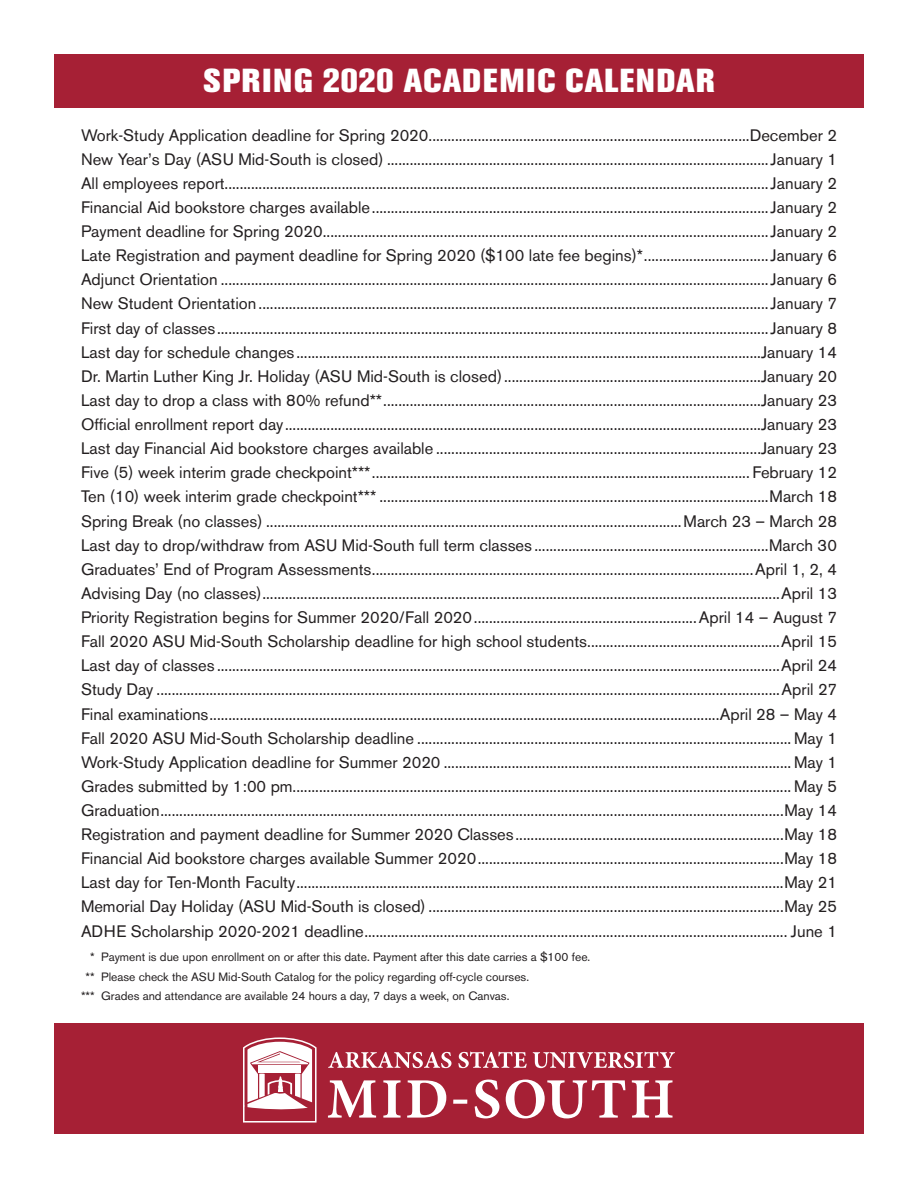
<style>
.page{position:relative;width:918px;height:1188px;background:#fff}
.page>*{position:absolute;margin:0;border:0;box-sizing:border-box;transform-origin:0 0}
.t1{font:800 33px "Akzidenz Grotesk BE";letter-spacing:.04em;color:#fff}
.t2{font:16.5px "Akzidenz Grotesk BE";color:#231f20}
.t3{font:12px "Akzidenz Grotesk BE";color:#231f20}
</style>
<div class="page">
<div style="left:54px;top:54px;width:810px;height:54px;background:#a62035"></div>
<div style="left:54px;top:1024px;width:810px;height:110px;background:#a62035"></div>
<svg style="left:328px;top:1052px;width:123px;height:16px"></svg>
<svg style="left:458px;top:1052px;width:69px;height:16px"></svg>
<svg style="left:533px;top:1052px;width:142px;height:16px"></svg>
<svg style="left:328px;top:1080px;width:48px;height:38px"></svg>
<svg style="left:383px;top:1080px;width:18px;height:38px"></svg>
<svg style="left:407px;top:1080px;width:39px;height:38px"></svg>
<svg style="left:453px;top:1100px;width:14px;height:4px"></svg>
<svg style="left:475px;top:1080px;width:24px;height:38px"></svg>
<svg style="left:632px;top:1080px;width:41px;height:38px"></svg>
<svg style="left:506px;top:1080px;width:119px;height:38px"></svg>
<svg style="left:243px;top:1037px;width:74px;height:86px"></svg>
<p class="t1" style="left:203px;top:62px;width:513px">SPRING 2020 ACADEMIC CALENDAR</p>
<p class="t2" style="left:81px;top:125px;width:758px">Work-Study Application deadline for Spring 2020.....................................................................................December 2</p>
<p class="t2" style="left:81px;top:149px;width:758px">New Year’s Day (ASU Mid-South is closed) .....................................................................................................January 1</p>
<p class="t2" style="left:81px;top:173px;width:758px">All employees report................................................................................................................................................January 2</p>
<p class="t2" style="left:81px;top:197px;width:758px">Financial Aid bookstore charges available.........................................................................................................January 2</p>
<p class="t2" style="left:81px;top:222px;width:758px">Payment deadline for Spring 2020......................................................................................................................January 2</p>
<p class="t2" style="left:81px;top:246px;width:758px">Late Registration and payment deadline for Spring 2020 ($100 late fee begins)*.................................January 6</p>
<p class="t2" style="left:81px;top:270px;width:758px">Adjunct Orientation .................................................................................................................................................January 6</p>
<p class="t2" style="left:81px;top:294px;width:758px">New Student Orientation .......................................................................................................................................January 7</p>
<p class="t2" style="left:81px;top:318px;width:758px">First day of classes..................................................................................................................................................January 8</p>
<p class="t2" style="left:81px;top:342px;width:758px">Last day for schedule changes...........................................................................................................................January 14</p>
<p class="t2" style="left:81px;top:366px;width:758px">Dr. Martin Luther King Jr. Holiday (ASU Mid-South is closed)....................................................................January 20</p>
<p class="t2" style="left:81px;top:390px;width:758px">Last day to drop a class with 80% refund**....................................................................................................January 23</p>
<p class="t2" style="left:81px;top:414px;width:758px">Official enrollment report day..............................................................................................................................January 23</p>
<p class="t2" style="left:81px;top:439px;width:758px">Last day Financial Aid bookstore charges available ......................................................................................January 23</p>
<p class="t2" style="left:81px;top:463px;width:758px">Five (5) week interim grade checkpoint***.................................................................................................... February 12</p>
<p class="t2" style="left:81px;top:487px;width:758px">Ten (10) week interim grade checkpoint*** .......................................................................................................March 18</p>
<p class="t2" style="left:81px;top:511px;width:758px">Spring Break (no classes) ..............................................................................................................March 23 – March 28</p>
<p class="t2" style="left:81px;top:535px;width:758px">Last day to drop/withdraw from ASU Mid-South full term classes ..............................................................March 30</p>
<p class="t2" style="left:81px;top:559px;width:758px">Graduates’ End of Program Assessments.....................................................................................................April 1, 2, 4</p>
<p class="t2" style="left:81px;top:583px;width:758px">Advising Day (no classes).........................................................................................................................................April 13</p>
<p class="t2" style="left:81px;top:607px;width:758px">Priority Registration begins for Summer 2020/Fall 2020...........................................................April 14 – August 7</p>
<p class="t2" style="left:81px;top:632px;width:758px">Fall 2020 ASU Mid-South Scholarship deadline for high school students...................................................April 15</p>
<p class="t2" style="left:81px;top:656px;width:758px">Last day of classes .....................................................................................................................................................April 24</p>
<p class="t2" style="left:81px;top:680px;width:758px">Study Day .....................................................................................................................................................................April 27</p>
<p class="t2" style="left:81px;top:704px;width:758px">Final examinations.......................................................................................................................................April 28 – May 4</p>
<p class="t2" style="left:81px;top:728px;width:758px">Fall 2020 ASU Mid-South Scholarship deadline ................................................................................................... May 1</p>
<p class="t2" style="left:81px;top:752px;width:758px">Work-Study Application deadline for Summer 2020 ............................................................................................ May 1</p>
<p class="t2" style="left:81px;top:776px;width:758px">Grades submitted by 1:00 pm.................................................................................................................................... May 5</p>
<p class="t2" style="left:81px;top:800px;width:758px">Graduation.....................................................................................................................................................................May 14</p>
<p class="t2" style="left:81px;top:825px;width:758px">Registration and payment deadline for Summer 2020 Classes.......................................................................May 18</p>
<p class="t2" style="left:81px;top:849px;width:758px">Financial Aid bookstore charges available Summer 2020.................................................................................May 18</p>
<p class="t2" style="left:81px;top:873px;width:758px">Last day for Ten-Month Faculty.................................................................................................................................May 21</p>
<p class="t2" style="left:81px;top:897px;width:758px">Memorial Day Holiday (ASU Mid-South is closed) ..............................................................................................May 25</p>
<p class="t2" style="left:81px;top:921px;width:758px">ADHE Scholarship 2020-2021 deadline................................................................................................................ June 1</p>
<p class="t3" style="left:90px;top:949px;width:502px">* Payment is due upon enrollment on or after this date. Payment after this date carries a $100 fee.</p>
<p class="t3" style="left:86px;top:969px;width:445px">** Please check the ASU Mid-South Catalog for the policy regarding off-cycle courses.</p>
<p class="t3" style="left:81px;top:989px;width:430px">*** Grades and attendance are available 24 hours a day, 7 days a week, on Canvas.</p>
</div>
